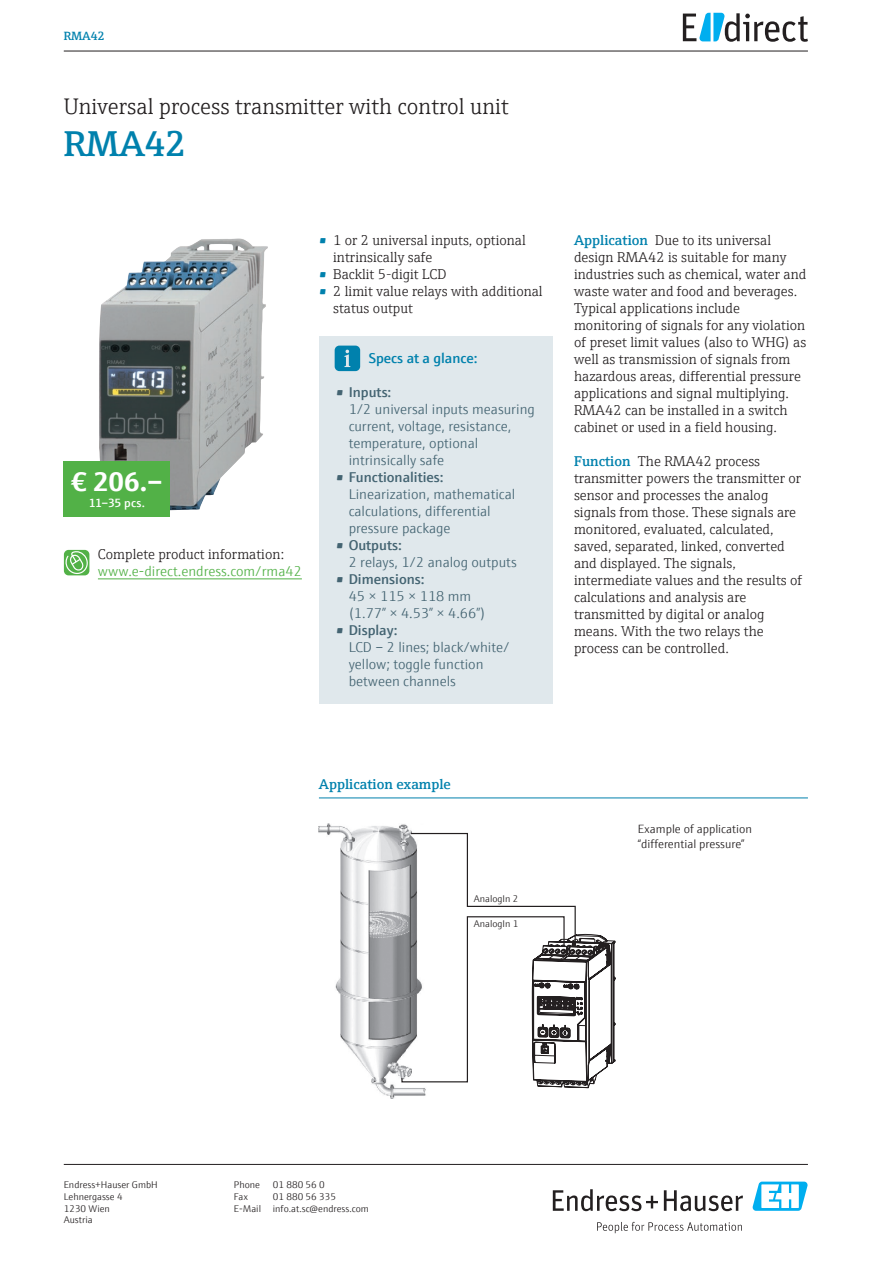
<style>
.page{position:relative;width:893px;height:1263px;background:#fff}
.page>*{position:absolute;margin:0;border:0;box-sizing:border-box;transform-origin:0 0}
.t1{font:600 36px "E+H Serif";color:#0081ad}
.t2{font:700 27px "E+H Sans";color:#fff}
.t3{font:300 22.5px "E+H Serif";color:#231f20}
.t4{font:300 14.25px/17px "E+H Serif";color:#231f20}
.t5{font:300 14.25px/17px "E+H Sans";color:#446472}
.t6{font:600 14.25px "E+H Sans";color:#446472}
.t7{font:300 14.25px "E+H Sans";color:#52b147}
.t8{font:600 14.25px "E+H Serif";color:#0081ad}
.t9{font:600 14.25px "E+H Sans";color:#0081ad}
.t10{font:300 12px/15px "E+H Sans";color:#231f20}
.t11{font:600 12px "E+H Sans";letter-spacing:-.005em;color:#fff}
.t12{font:600 12px "E+H Serif";color:#0081ad}
.t13{font:300 9.75px/11.7px "E+H Sans";color:#231f20}
.s1{font-weight:600;color:#0081ad}
</style>
<div class="page">
<img style="left:99px;top:238px;width:169px;height:272px">
<div style="left:319px;top:336px;width:234px;height:367px;background:#e0e8ec"></div>
<svg style="left:335px;top:346px;width:25px;height:25px"></svg>
<hr style="left:319px;top:798px;width:489px;height:1px;background:#0081ad">
<img style="left:319px;top:824px;width:93px;height:274px">
<svg style="left:401px;top:832px;width:215px;height:266px"></svg>
<hr style="left:98px;top:579px;width:204px;height:1px;background:#52b147">
<div style="left:64px;top:550px;width:25px;height:25px;background:#52b147;border-radius:5px"></div>
<svg style="left:65px;top:550px;width:24px;height:25px"></svg>
<div style="left:64px;top:462px;width:106px;height:55px;background:#52b147"></div>
<svg style="left:683px;top:13px;width:125px;height:29px"></svg>
<svg style="left:553px;top:1189px;width:105px;height:22px"></svg>
<svg style="left:664px;top:1190px;width:79px;height:21px"></svg>
<svg style="left:597px;top:1222px;width:145px;height:11px"></svg>
<svg style="left:752px;top:1181px;width:56px;height:30px"></svg>
<hr style="left:64px;top:1164px;width:744px;height:1px;background:#231f20">
<hr style="left:64px;top:51px;width:744px;height:1px;background:#231f20">
<p class="t12" style="left:64px;top:27px;width:42px">RMA42</p>
<h3 class="t3" style="left:64px;top:90px;width:447px">Universal process transmitter with control unit</h3>
<h1 class="t1" style="left:64px;top:117px;width:124px">RMA42</h1>
<h2 class="t2" style="left:71px;top:460px;width:93px">€ 206.–</h2>
<p class="t11" style="left:89px;top:493px;width:58px">11–35 pcs.</p>
<p class="t4" style="left:98px;top:544px;width:188px">Complete product information:</p>
<p class="t7" style="left:98px;top:560px;width:205px">www.e-direct.endress.com/rma42</p>
<p class="t4" style="left:333px;top:230px;width:194px;text-indent:-14px"><span class="s1">•</span> 1 or 2 universal inputs, optional intrinsically safe</p>
<p class="t4" style="left:319px;top:264px;width:129px"><span class="s1">•</span> Backlit 5-digit LCD</p>
<p class="t4" style="left:333px;top:282px;width:211px;text-indent:-14px"><span class="s1">•</span> 2 limit value relays with additional status output</p>
<p class="t9" style="left:369px;top:347px;width:110px">Specs at a glance:</p>
<p class="t6" style="left:336px;top:381px;width:57px">• Inputs:</p>
<p class="t5" style="left:349px;top:400px;width:188px">1/2 universal inputs measuring current, voltage, resistance, temperature, optional intrinsically safe</p>
<p class="t6" style="left:336px;top:466px;width:109px">• Functionalities:</p>
<p class="t5" style="left:349px;top:485px;width:168px">Linearization, mathematical calculations, differential pressure package</p>
<p class="t6" style="left:336px;top:534px;width:67px">• Outputs:</p>
<p class="t5" style="left:349px;top:553px;width:170px">2 relays, 1/2 analog outputs</p>
<p class="t6" style="left:336px;top:568px;width:90px">• Dimensions:</p>
<p class="t5" style="left:349px;top:587px;width:138px">45 × 115 × 118 mm (1.77” × 4.53” × 4.66”)</p>
<p class="t6" style="left:336px;top:619px;width:63px">• Display:</p>
<p class="t5" style="left:349px;top:638px;width:162px">LCD – 2 lines; black/white/ yellow; toggle function between channels</p>
<p class="t4" style="left:574px;top:230px;width:234px"><span class="s1">Application</span> Due to its universal design RMA42 is suitable for many industries such as chemical, water and waste water and food and beverages.<br>Typical applications include monitoring of signals for any violation of preset limit values (also to WHG) as well as transmission of signals from hazardous areas, differential pressure applications and signal multiplying.<br>RMA42 can be installed in a switch cabinet or used in a field housing.</p>
<p class="t4" style="left:574px;top:452px;width:230px"><span class="s1">Function</span> The RMA42 process transmitter powers the transmitter or sensor and processes the analog signals from those. These signals are monitored, evaluated, calculated, saved, separated, linked, converted and displayed. The signals, intermediate values and the results of calculations and analysis are transmitted by digital or analog means. With the two relays the process can be controlled.</p>
<p class="t8" style="left:319px;top:773px;width:134px">Application example</p>
<p class="t13" style="left:474px;top:892px;width:46px">AnalogIn 2</p>
<p class="t13" style="left:474px;top:917px;width:46px">AnalogIn 1</p>
<p class="t10" style="left:638px;top:820px;width:116px">Example of application “differential pressure”</p>
<p class="t13" style="left:64px;top:1178px;width:95px">Endress+Hauser GmbH<br>Lehnergasse 4<br>1230 Wien<br>Austria</p>
<p class="t13" style="left:234px;top:1178px;width:28px">Phone</p>
<p class="t13" style="left:273px;top:1178px;width:53px">01 880 56 0</p>
<p class="t13" style="left:234px;top:1190px;width:136px;text-indent:39px">01 880 56 335<br>E-Mail info.at.sc@endress.com</p>
<p class="t13" style="left:234px;top:1190px;width:16px">Fax</p>
</div>
